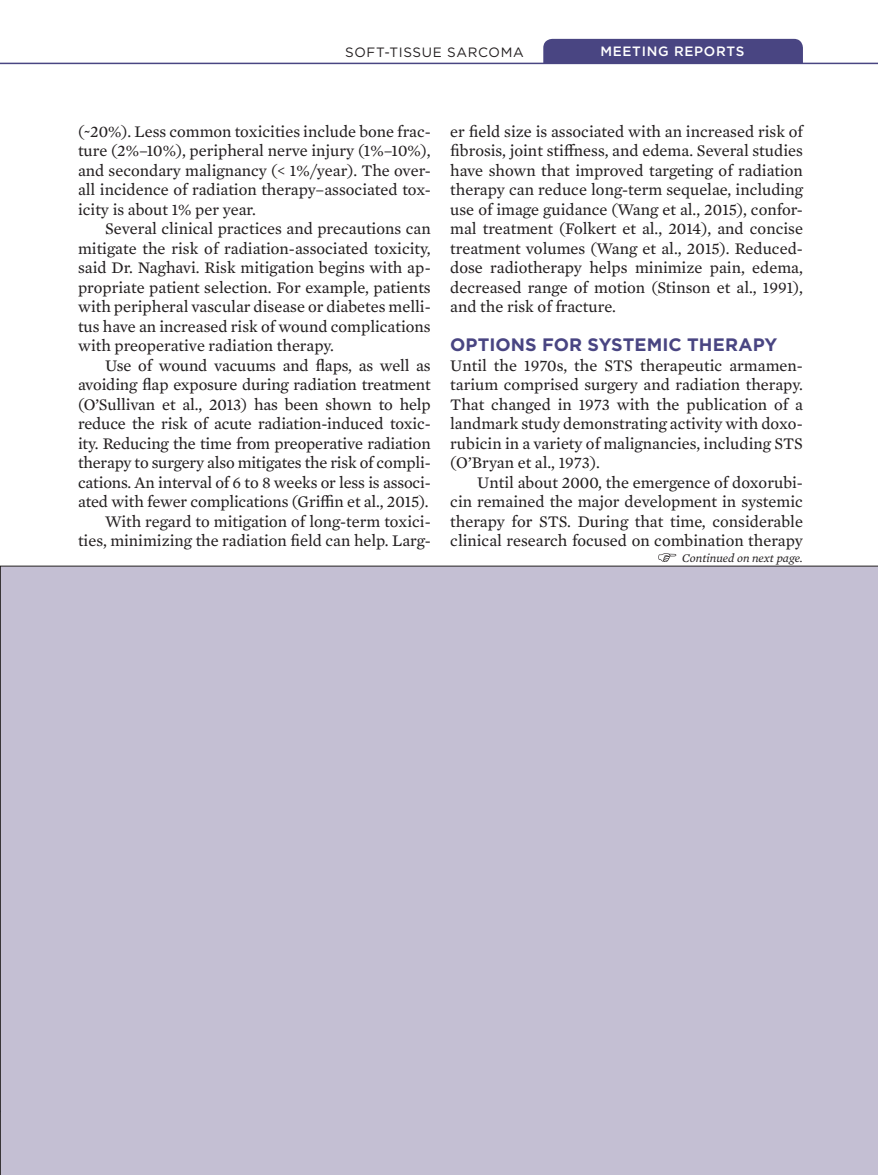
<style>
.page{position:relative;width:878px;height:1175px;background:#fff}
.page>*{position:absolute;margin:0;border:0;box-sizing:border-box;transform-origin:0 0}
.Subhead_1{font:700 18px "Gotham";color:#494582}
.Body_txt{font:16.5px/19.5px "Mercury Text G2";color:#231f20;text-align:justify}
.Body_txt_no-indent{font:16.5px/19.5px "Mercury Text G2";color:#231f20;text-align:justify}
.t1{font:13.5px "Gotham";letter-spacing:.05em;color:#231f20}
.t2{font:500 13.5px "Gotham";letter-spacing:.05em;color:#fff}
.t3{font:italic 12px "Mercury Text G2";color:#231f20}
</style>
<div class="page">
<hr style="left:0;top:63px;width:878px;height:1px;background:#494582">
<div style="left:543px;top:39px;width:259px;height:24px;background:#494582"></div>
<div style="left:0;top:565px;width:878px;height:609px;background:#c4bfd3"></div>
<svg style="left:658px;top:553px;width:18px;height:9px"></svg>
<p class="t1" style="left:345px;top:43px;width:180px">SOFT-TISSUE SARCOMA</p>
<p class="t2" style="left:600px;top:43px;width:145px">MEETING REPORTS</p>
<p class="Body_txt" style="left:78px;top:120px;width:354px">(~20%). Less common toxicities include bone frac&shy;ture (2%–10%), peripheral nerve injury (1%–10%), and secondary malignancy (&lt; 1%/year). The over&shy;all incidence of radiation therapy–associated tox&shy;icity is about 1% per year.</p>
<p class="Body_txt" style="left:78px;top:218px;width:354px;text-indent:27px">Several clinical practices and precautions can mitigate the risk of radiation-associated toxicity, said Dr. Naghavi. Risk mitigation begins with ap&shy;propriate patient selection. For example, patients with peripheral vascular disease or diabetes melli&shy;tus have an increased risk of wound complications with preoperative radiation therapy.</p>
<p class="Body_txt" style="left:78px;top:354px;width:354px;text-indent:27px">Use of wound vacuums and flaps, as well as avoiding flap exposure during radiation treatment (O’Sullivan et al., 2013) has been shown to help reduce the risk of acute radiation-induced toxic&shy;ity. Reducing the time from preoperative radiation therapy to surgery also mitigates the risk of compli&shy;cations. An interval of 6 to 8 weeks or less is associ&shy;ated with fewer complications (Griffin et al., 2015).</p>
<p class="Body_txt" style="left:78px;top:510px;width:354px;text-align:right">With regard to mitigation of long-term toxici&shy;ties, minimizing the radiation field can help. Larg-</p>
<p class="Body_txt" style="left:450px;top:120px;width:354px">er field size is associated with an increased risk of fibrosis, joint stiffness, and edema. Several studies have shown that improved targeting of radiation therapy can reduce long-term sequelae, including use of image guidance (Wang et al., 2015), confor&shy;mal treatment (Folkert et al., 2014), and concise treatment volumes (Wang et al., 2015). Reduced&shy;dose radiotherapy helps minimize pain, edema, decreased range of motion (Stinson et al., 1991), and the risk of fracture.</p>
<p class="Subhead_1" style="left:450px;top:333px;width:328px">OPTIONS FOR SYSTEMIC THERAPY</p>
<p class="Body_txt_no-indent" style="left:450px;top:354px;width:354px">Until the 1970s, the STS therapeutic armamen&shy;tarium comprised surgery and radiation therapy.<br>That changed in 1973 with the publication of a landmark study demonstrating activity with doxo&shy;rubicin in a variety of malignancies, including STS (O’Bryan et al., 1973).</p>
<p class="Body_txt" style="left:450px;top:471px;width:354px;text-indent:27px">Until about 2000, the emergence of doxorubi&shy;cin remained the major development in systemic therapy for STS. During that time, considerable clinical research focused on combination therapy</p>
<p class="t3" style="left:682px;top:549px;width:122px">Continued on next page.</p>
</div>
